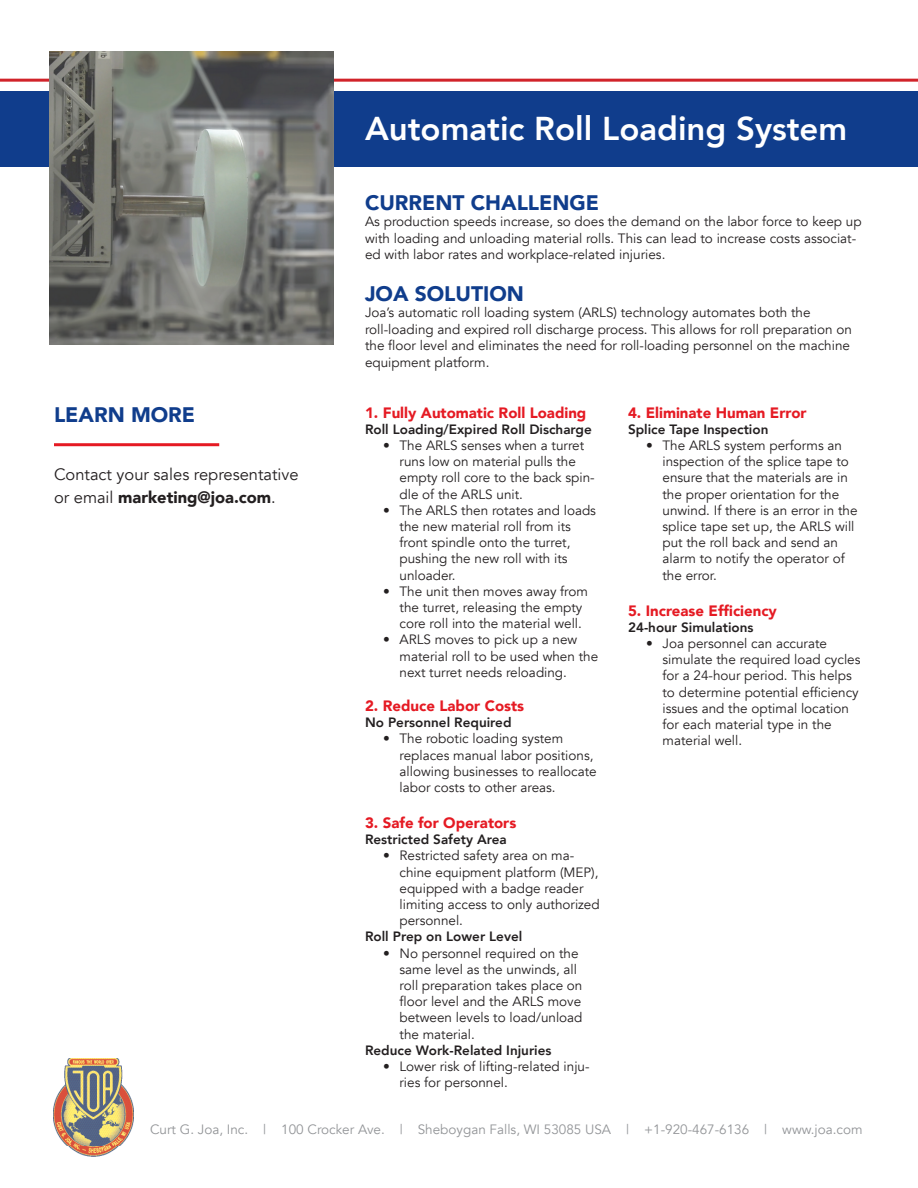
<style>
.page{position:relative;width:918px;height:1188px;background:#fff}
.page>*{position:absolute;margin:0;border:0;box-sizing:border-box;transform-origin:0 0}
.t1{font:800 33px "Avenir";color:#fff}
.t2{font:900 21px "Avenir";color:#103d8c}
.t3{font:16.5px/22.5px "Avenir";color:#231f20}
.t4{font:900 15px "Avenir";color:#e51a23}
.t5{font:13.5px/16.2px "Avenir";color:#231f20}
.t6{font:800 13.5px "Avenir";color:#231f20}
.t7{font:13.5px "Avenir";color:#939598}
.s1{font-weight:900}
</style>
<div class="page">
<div style="left:0;top:91px;width:918px;height:75px;background:#103d8c"></div>
<hr style="left:0;top:79px;width:918px;height:3px;background:#d1232a">
<img style="left:54px;top:1058px;width:80px;height:98px">
<img style="left:50px;top:51px;width:283px;height:293px">
<hr style="left:54px;top:443px;width:165px;height:3px;background:#e51a23">
<h1 class="t1" style="left:365px;top:103px;width:484px">Automatic Roll Loading System</h1>
<h2 class="t2" style="left:54px;top:396px;width:143px">LEARN MORE</h2>
<p class="t3" style="left:54px;top:463px;width:246px">Contact your sales representative or email <span class="s1">marketing@joa.com</span>.</p>
<h2 class="t2" style="left:365px;top:184px;width:236px">CURRENT CHALLENGE</h2>
<p class="t5" style="left:365px;top:214px;width:498px">As production speeds increase, so does the demand on the labor force to keep up with loading and unloading material rolls. This can lead to increase costs associat&shy;ed with labor rates and workplace-related injuries.</p>
<h2 class="t2" style="left:365px;top:276px;width:160px">JOA SOLUTION</h2>
<p class="t5" style="left:365px;top:305px;width:488px">Joa’s automatic roll loading system (ARLS) technology automates both the roll-loading and expired roll discharge process. This allows for roll preparation on the floor level and eliminates the need for roll-loading personnel on the machine equipment platform.</p>
<p class="t4" style="left:365px;top:399px;width:223px">1. Fully Automatic Roll Loading</p>
<p class="t6" style="left:365px;top:419px;width:228px">Roll Loading/Expired Roll Discharge</p>
<p class="t5" style="left:400px;top:437px;width:197px;text-indent:-16px">• The ARLS senses when a turret runs low on material pulls the empty roll core to the back spin&shy;dle of the ARLS unit.</p>
<p class="t5" style="left:400px;top:502px;width:198px;text-indent:-16px">• The ARLS then rotates and loads the new material roll from its front spindle onto the turret, pushing the new roll with its unloader.</p>
<p class="t5" style="left:400px;top:583px;width:190px;text-indent:-16px">• The unit then moves away from the turret, releasing the empty core roll into the material well.</p>
<p class="t5" style="left:400px;top:632px;width:200px;text-indent:-16px">• ARLS moves to pick up a new material roll to be used when the next turret needs reloading.</p>
<p class="t4" style="left:365px;top:693px;width:161px">2. Reduce Labor Costs</p>
<p class="t6" style="left:365px;top:712px;width:148px">No Personnel Required</p>
<p class="t5" style="left:400px;top:731px;width:199px;text-indent:-16px">• The robotic loading system replaces manual labor positions, allowing businesses to reallocate labor costs to other areas.</p>
<p class="t4" style="left:365px;top:810px;width:153px">3. Safe for Operators</p>
<p class="t6" style="left:365px;top:829px;width:143px">Restricted Safety Area</p>
<p class="t5" style="left:400px;top:848px;width:202px;text-indent:-16px">• Restricted safety area on ma&shy;chine equipment platform (MEP), equipped with a badge reader limiting access to only authorized personnel.</p>
<p class="t6" style="left:365px;top:926px;width:159px">Roll Prep on Lower Level</p>
<p class="t5" style="left:400px;top:945px;width:185px;text-indent:-16px">• No personnel required on the same level as the unwinds, all roll preparation takes place on floor level and the ARLS move between levels to load/unload the material.</p>
<p class="t6" style="left:365px;top:1040px;width:188px">Reduce Work-Related Injuries</p>
<p class="t5" style="left:400px;top:1058px;width:192px;text-indent:-16px">• Lower risk of lifting-related inju&shy;ries for personnel.</p>
<p class="t4" style="left:628px;top:399px;width:180px">4. Eliminate Human Error</p>
<p class="t6" style="left:628px;top:419px;width:142px">Splice Tape Inspection</p>
<p class="t5" style="left:663px;top:437px;width:197px;text-indent:-16px">• The ARLS system performs an inspection of the splice tape to ensure that the materials are in the proper orientation for the unwind. If there is an error in the splice tape set up, the ARLS will put the roll back and send an alarm to notify the operator of the error.</p>
<p class="t4" style="left:628px;top:597px;width:150px">5. Increase Efficiency</p>
<p class="t6" style="left:628px;top:617px;width:127px">24-hour Simulations</p>
<p class="t5" style="left:663px;top:635px;width:199px;text-indent:-16px">• Joa personnel can accurate simulate the required load cycles for a 24-hour period. This helps to determine potential efficiency issues and the optimal location for each material type in the material well.</p>
<p class="t7" style="left:150px;top:1121px;width:714px">Curt G. Joa, Inc. | 100 Crocker Ave. | Sheboygan Falls, WI 53085 USA | +1-920-467-6136 | www.joa.com</p>
</div>
